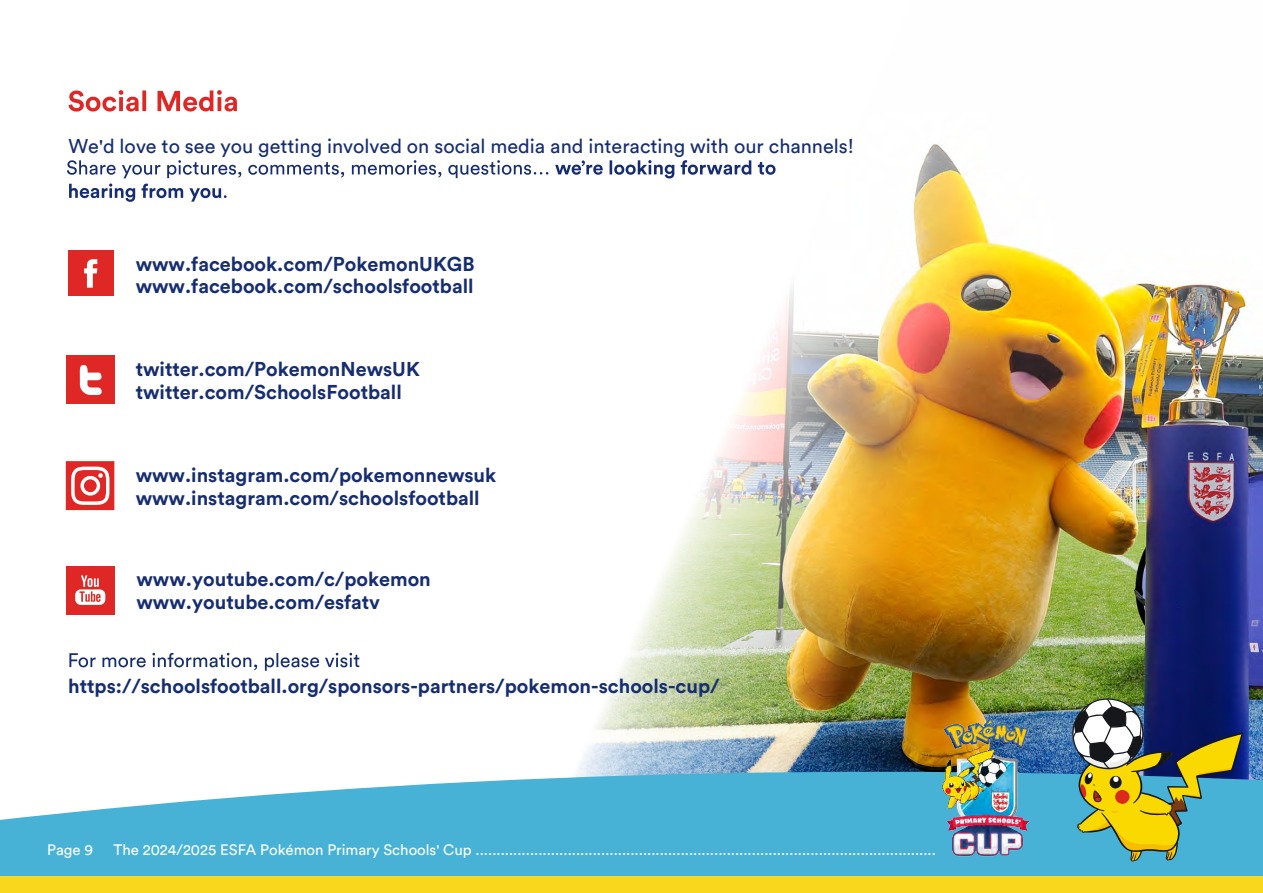
<style>
.page{position:relative;width:1263px;height:893px;background:#fff}
.page>*{position:absolute;margin:0;border:0;box-sizing:border-box;transform-origin:0 0}
.t1{font:700 19.8px/22.5px "Circular";color:#162d71}
.t2{font:19.8px "Circular";color:#162d71}
.t3{font:15px "Circular";color:#fff}
</style>
<div class="page">
<img style="left:455px;top:144px;width:808px;height:618px">
<svg style="left:0;top:762px;width:1263px;height:115px;fill:#47b2d5"></svg>
<div style="left:67px;top:356px;width:48px;height:48px;background:#df2825"></div>
<svg style="left:80px;top:365px;width:22px;height:30px"></svg>
<div style="left:68px;top:251px;width:46px;height:45px;background:#df2825"></div>
<svg style="left:84px;top:259px;width:13px;height:29px"></svg>
<div style="left:66px;top:566px;width:48px;height:48px;background:#df2825"></div>
<svg style="left:75px;top:575px;width:30px;height:30px"></svg>
<svg style="left:69px;top:90px;width:77px;height:22px"></svg>
<svg style="left:158px;top:90px;width:79px;height:22px"></svg>
<svg style="left:248px;top:160px;width:300px;height:18px"></svg>
<svg style="left:555px;top:160px;width:119px;height:18px"></svg>
<svg style="left:681px;top:160px;width:70px;height:15px"></svg>
<svg style="left:758px;top:162px;width:17px;height:13px"></svg>
<svg style="left:67px;top:160px;width:174px;height:42px"></svg>
<svg style="left:69px;top:653px;width:290px;height:18px"></svg>
<svg style="left:66px;top:461px;width:48px;height:49px"></svg>
<svg style="left:1067px;top:696px;width:177px;height:166px;background:#728d71"></svg>
<div style="left:0;top:877px;width:1263px;height:16px;background:#f8d71c"></div>
<img style="left:940px;top:717px;width:91px;height:142px">
<p class="t2" style="left:68px;top:137px;width:787px">We'd love to see you getting involved on social media and interacting with our channels!</p>
<p class="t1" style="left:136px;top:253px;width:340px">www.facebook.com/PokemonUKGB www.facebook.com/schoolsfootball</p>
<p class="t1" style="left:136px;top:359px;width:286px">twitter.com/PokemonNewsUK twitter.com/SchoolsFootball</p>
<p class="t1" style="left:136px;top:465px;width:362px">www.instagram.com/pokemonnewsuk www.instagram.com/schoolsfootball</p>
<p class="t1" style="left:136px;top:569px;width:296px">www.youtube.com/c/pokemon www.youtube.com/esfatv</p>
<p class="t1" style="left:68px;top:676px;width:653px">https://schoolsfootball.org/sponsors-partners/pokemon-schools-cup/</p>
<p class="t3" style="left:47px;top:843px;width:48px">Page 9</p>
<p class="t3" style="left:114px;top:843px;width:824px">The 2024/2025 ESFA Pokémon Primary Schools' Cup ..............................................................................................................</p>
</div>
